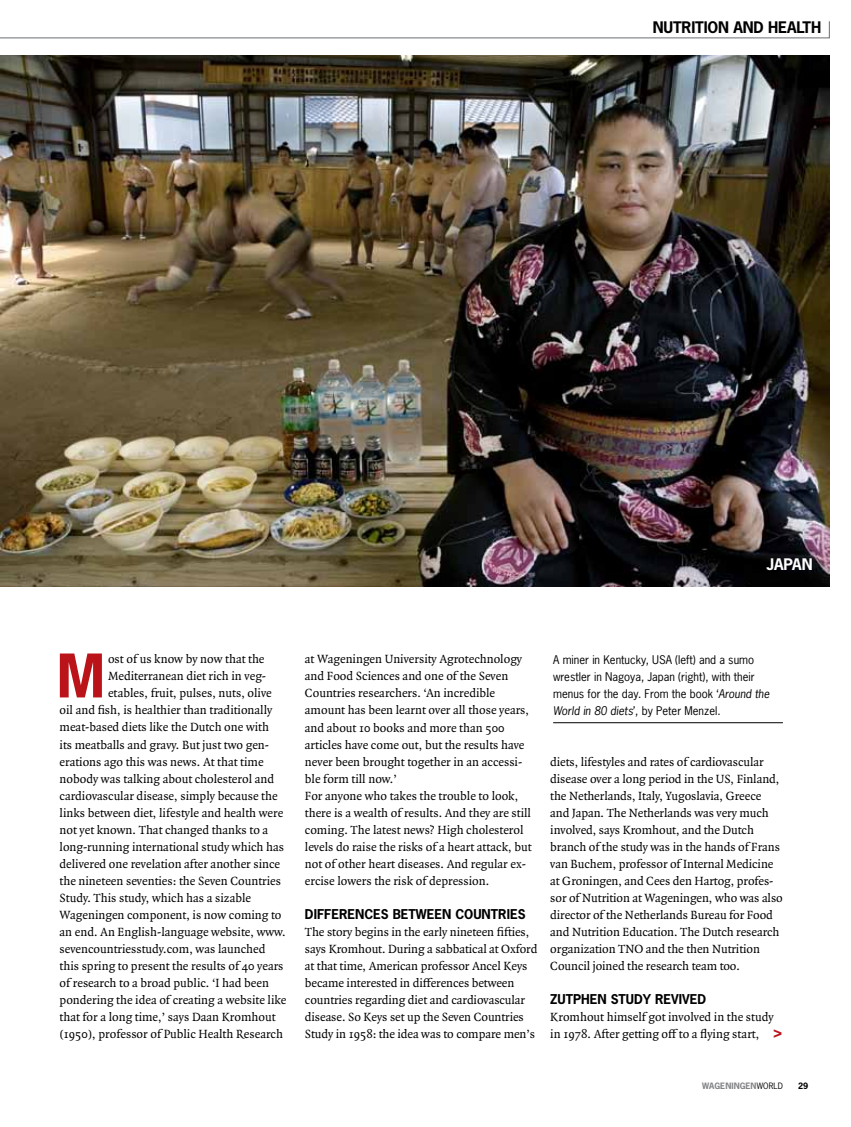
<style>
.page{position:relative;width:851px;height:1127px;background:#fff}
.page>*{position:absolute;margin:0;border:0;box-sizing:border-box;transform-origin:0 0}
.t1{font:700 56.4px "News Gothic Std";color:#ba141a}
.t2{font:700 18px "News Gothic Std";color:#ba141a}
.t3{font:700 15px "News Gothic Std";letter-spacing:-.01em;color:#000}
.t4{font:700 15px "News Gothic Std";color:#fff}
.t5{font:12.75px/17px "Quadraat OT";color:#000}
.t6{font:700 12.75px "News Gothic Std";color:#000}
.t7{font:11.25px/17px "News Gothic Std";color:#000}
.t8{font:700 8.25px "News Gothic Std";letter-spacing:.01em;color:#808285}
.t9{font:700 8.25px "News Gothic Std";color:#000}
.s1{font-style:italic}
.s2{font-weight:400;color:#000}
</style>
<div class="page">
<svg style="left:0;top:21px;width:830px;height:18px"></svg>
<hr style="left:553px;top:722px;width:229px;height:1px;background:#000">
<img style="left:0;top:55px;width:829px;height:532px">
<p class="t3" style="left:652px;top:17px;width:170px">NUTRITION AND HEALTH</p>
<p class="t4" style="left:766px;top:554px;width:48px">JAPAN</p>
<h1 class="t1" style="left:57px;top:639px;width:50px">M</h1>
<p class="t5" style="left:108px;top:651px;width:158px">ost of us know by now that the</p>
<p class="t5" style="left:108px;top:668px;width:159px">Mediterranean diet rich in veg-</p>
<p class="t5" style="left:108px;top:685px;width:165px">etables, fruit, pulses, nuts, olive</p>
<p class="t5" style="left:60px;top:702px;width:214px">oil and fish, is healthier than traditionally</p>
<p class="t5" style="left:60px;top:719px;width:211px">meat-based diets like the Dutch one with</p>
<p class="t5" style="left:60px;top:736px;width:211px">its meatballs and gravy. But just two gen-</p>
<p class="t5" style="left:60px;top:753px;width:205px">erations ago this was news. At that time</p>
<p class="t5" style="left:60px;top:770px;width:216px">nobody was talking about cholesterol and</p>
<p class="t5" style="left:60px;top:787px;width:219px">cardiovascular disease, simply because the</p>
<p class="t5" style="left:60px;top:804px;width:225px">links between diet, lifestyle and health were</p>
<p class="t5" style="left:60px;top:821px;width:210px">not yet known. That changed thanks to a</p>
<p class="t5" style="left:60px;top:838px;width:226px">long-running international study which has</p>
<p class="t5" style="left:60px;top:855px;width:222px">delivered one revelation after another since</p>
<p class="t5" style="left:60px;top:872px;width:223px">the nineteen seventies: the Seven Countries</p>
<p class="t5" style="left:60px;top:889px;width:193px">Study. This study, which has a sizable</p>
<p class="t5" style="left:60px;top:906px;width:223px">Wageningen component, is now coming to</p>
<p class="t5" style="left:60px;top:923px;width:228px">an end. An English-language website, www.</p>
<p class="t5" style="left:60px;top:940px;width:207px">sevencountriesstudy.com, was launched</p>
<p class="t5" style="left:60px;top:957px;width:225px">this spring to present the results of 40 years</p>
<p class="t5" style="left:60px;top:974px;width:211px">of research to a broad public. ‘I had been</p>
<p class="t5" style="left:60px;top:991px;width:228px">pondering the idea of creating a website like</p>
<p class="t5" style="left:60px;top:1008px;width:217px">that for a long time,’ says Daan Kromhout</p>
<p class="t5" style="left:60px;top:1025px;width:225px">(1950), professor of Public Health Research</p>
<p class="t5" style="left:305px;top:651px;width:228px">at Wageningen University Agrotechnology and Food Sciences and one of the Seven Countries researchers. ‘An incredible amount has been learnt over all those years, and about 10 books and more than 500 articles have come out, but the results have never been brought together in an accessi&shy;ble form till now.’<br>For anyone who takes the trouble to look, there is a wealth of results. And they are still coming. The latest news? High cholesterol levels do raise the risks of a heart attack, but not of other heart diseases. And regular ex&shy;ercise lowers the risk of depression.</p>
<p class="t6" style="left:305px;top:905px;width:220px">DIFFERENCES BETWEEN COUNTRIES</p>
<p class="t5" style="left:305px;top:923px;width:234px">The story begins in the early nineteen fifties, says Kromhout. During a sabbatical at Oxford at that time, American professor Ancel Keys became interested in differences between countries regarding diet and cardiovascular disease. So Keys set up the Seven Countries Study in 1958: the idea was to compare men’s</p>
<p class="t7" style="left:553px;top:651px;width:218px">A miner in Kentucky, USA (left) and a sumo wrestler in Nagoya, Japan (right), with their menus for the day. From the book ‘<span class="s1">Around the World in 80 diets</span>’, by Peter Menzel.</p>
<p class="t5" style="left:550px;top:753px;width:234px">diets, lifestyles and rates of cardiovascular disease over a long period in the US, Finland, the Netherlands, Italy, Yugoslavia, Greece and Japan. The Netherlands was very much involved, says Kromhout, and the Dutch branch of the study was in the hands of Frans van Buchem, professor of Internal Medicine at Groningen, and Cees den Hartog, profes&shy;sor of Nutrition at Wageningen, who was also director of the Netherlands Bureau for Food and Nutrition Education. The Dutch research organization TNO and the then Nutrition Council joined the research team too.</p>
<p class="t6" style="left:550px;top:990px;width:157px">ZUTPHEN STUDY REVIVED</p>
<p class="t5" style="left:550px;top:1008px;width:225px">Kromhout himself got involved in the study in 1978. After getting off to a flying start,</p>
<h2 class="t2" style="left:772px;top:1019px;width:12px">&gt;</h2>
<p class="t8" style="left:702px;top:1080px;width:82px">WAGENINGEN<span class="s2">world</span></p>
<p class="t9" style="left:798px;top:1080px;width:12px">29</p>
</div>
